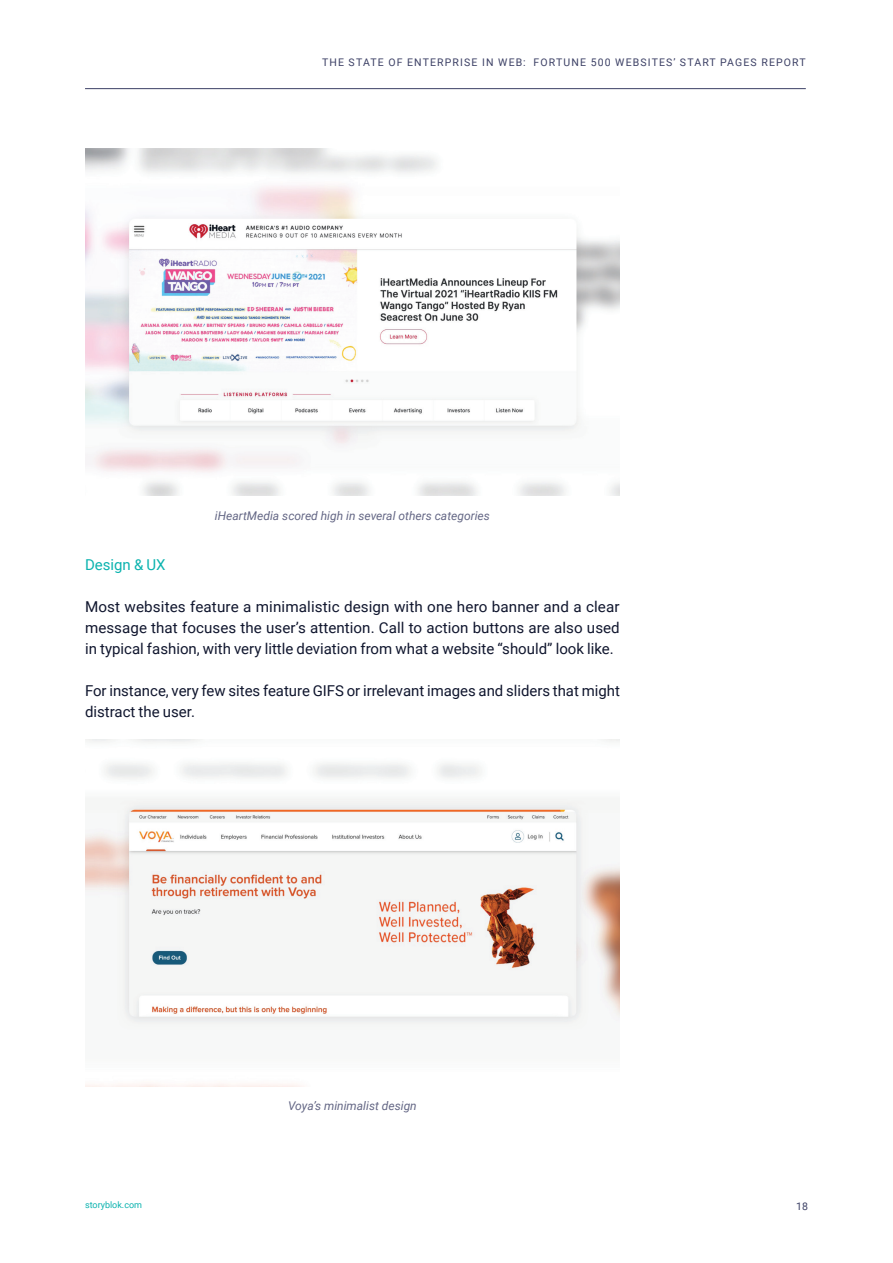
<style>
.page{position:relative;width:893px;height:1263px;background:#fff}
.page>*{position:absolute;margin:0;border:0;box-sizing:border-box;transform-origin:0 0}
.t1{font:15px/21px "Roboto";color:#10162e;text-align:justify}
.t2{font:15px "Roboto";color:#0cb3af}
.t3{font:italic 12px "Roboto";color:#646785}
.t4{font:10.5px "Roboto";letter-spacing:.11em;color:#3c4065}
.t5{font:9px "Roboto";color:#0cb3af}
</style>
<div class="page">
<hr style="left:85px;top:88px;width:721px;height:1px;background:#3c4065">
<img style="left:85px;top:149px;width:535px;height:346px">
<img style="left:85px;top:739px;width:535px;height:347px">
<p class="t4" style="left:322px;top:55px;width:485px">THE STATE OF ENTERPRISE IN WEB: FORTUNE 500 WEBSITES’ START PAGES REPORT</p>
<p class="t3" style="left:215px;top:507px;width:276px">iHeartMedia scored high in several others categories</p>
<p class="t2" style="left:85px;top:554px;width:82px">Design &amp; UX</p>
<p class="t1" style="left:85px;top:596px;width:536px">Most websites feature a minimalistic design with one hero banner and a clear message that focuses the user’s attention. Call to action buttons are also used in typical fashion, with very little deviation from what a website “should” look like.</p>
<p class="t1" style="left:85px;top:680px;width:536px">For instance, very few sites feature GIFS or irrelevant images and sliders that might distract the user.</p>
<p class="t3" style="left:288px;top:1097px;width:130px">Voya’s minimalist design</p>
<p class="t5" style="left:85px;top:1199px;width:59px">storyblok.com</p>
<p class="t4" style="left:796px;top:1198px;width:13px">18</p>
</div>
